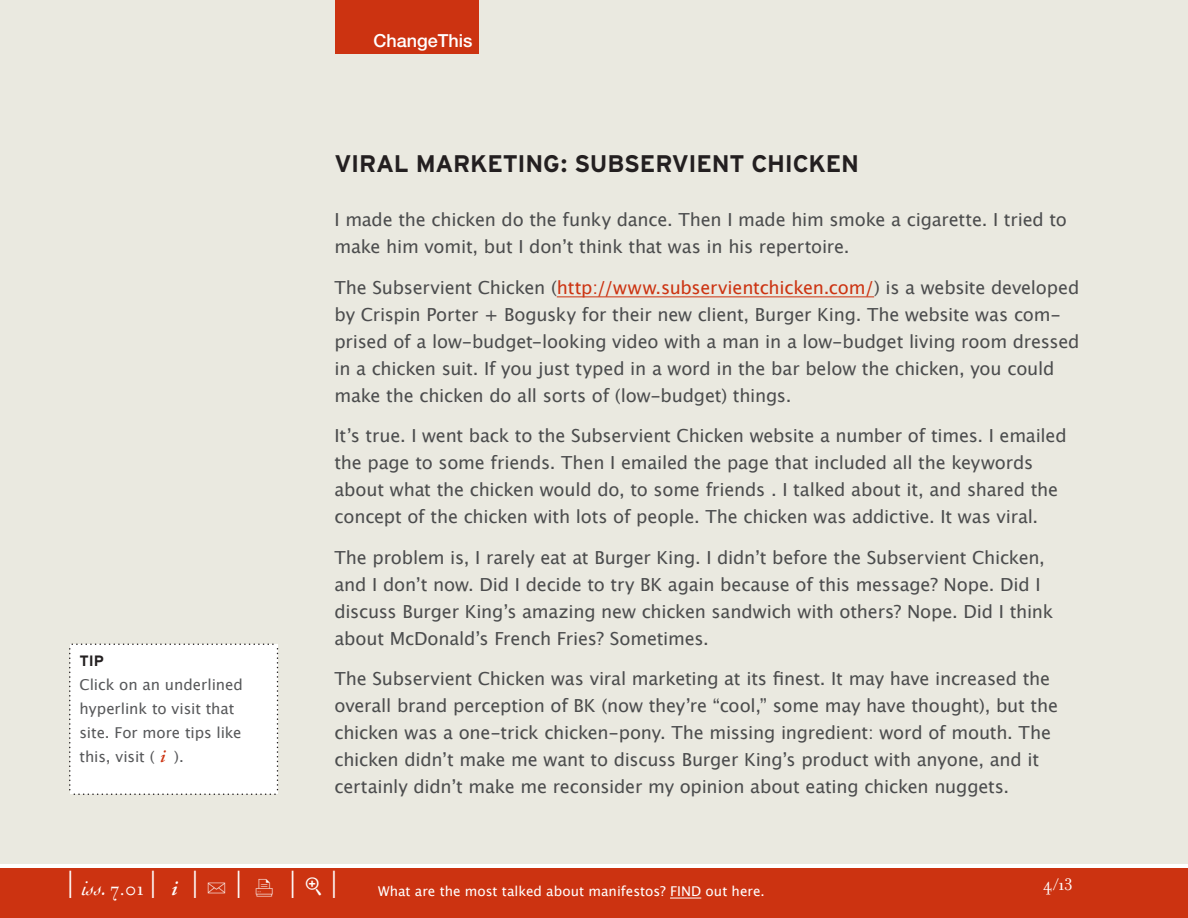
<style>
.page{position:relative;width:1188px;height:918px;background:#fff}
.page>*{position:absolute;margin:0;border:0;box-sizing:border-box;transform-origin:0 0}
.t1{font:36px "Filosofia";color:#fff}
.t2{font:700 24px "Interstate";letter-spacing:-.01em;color:#231f20}
.t3{font:18px/27px "Lucida Grande";letter-spacing:-.01em;color:#4b4c4d}
.t4{font:500 18px "Helvetica Neue";color:#fff}
.t5{font:18px "Filosofia";color:#fff}
.t6{font:15px/24px "Lucida Grande";letter-spacing:-.005em;color:#57585a}
.t7{font:700 15px "Interstate";color:#231f20}
.t8{font:13.5px "Lucida Grande";color:#fff}
.s1{font-family:"Adobe Garamond";font-weight:600;font-style:italic;font-size:18px;color:#c31}
.s2{color:#c31}
.s3{font-family:"Cochin";font-style:italic;font-size:21px}
.s4{font-size:21px}
.s5{font-family:"Adobe Garamond";font-weight:600;font-style:italic;font-size:21px}
.s6{font-family:"FF Dingbests";font-size:21px}
</style>
<div class="page">
<div style="left:0;top:0;width:1188px;height:864px;background:#eae9e0"></div>
<div style="left:0;top:868px;width:1188px;height:50px;background:#c31"></div>
<div style="left:335px;top:0;width:144px;height:54px;background:#c31"></div>
<hr style="left:557px;top:296px;width:317px;height:1px;background:#c31">
<div style="left:69px;top:644px;width:210px;height:151px;background:#fff"></div>
<hr style="left:670px;top:898px;width:31px;height:1px;background:#fff">
<p class="t7" style="left:80px;top:652px;width:26px">TIP</p>
<p class="t6" style="left:79px;top:673px;width:165px">Click on an underlined hyperlink to visit that site. For more tips like this, visit ( <span class="s1">i</span> ).</p>
<p class="t4" style="left:374px;top:30px;width:101px">ChangeThis</p>
<h2 class="t2" style="left:335px;top:151px;width:526px">VIRAL MARKETING: SUBSERVIENT CHICKEN</h2>
<p class="t3" style="left:335px;top:207px;width:734px">I made the chicken do the funky dance. Then I made him smoke a cigarette. I tried to make him vomit, but I donʼt think that was in his repertoire.</p>
<p class="t3" style="left:334px;top:274px;width:747px">The Subservient Chicken (<span class="s2">http://www.subservientchicken.com/</span>) is a website developed by Crispin Porter + Bogusky for their new client, Burger King. The website was com&shy;prised of a low-budget-looking video with a man in a low-budget living room dressed in a chicken suit. If you just typed in a word in the bar below the chicken, you could make the chicken do all sorts of (low-budget) things.</p>
<p class="t3" style="left:334px;top:423px;width:734px">Itʼs true. I went back to the Subservient Chicken website a number of times. I emailed the page to some friends. Then I emailed the page that included all the keywords about what the chicken would do, to some friends . I talked about it, and shared the concept of the chicken with lots of people. The chicken was addictive. It was viral.</p>
<p class="t3" style="left:334px;top:544px;width:720px">The problem is, I rarely eat at Burger King. I didnʼt before the Subservient Chicken, and I donʼt now. Did I decide to try BK again because of this message? Nope. Did I discuss Burger Kingʼs amazing new chicken sandwich with others? Nope. Did I think about McDonaldʼs French Fries? Sometimes.</p>
<p class="t3" style="left:334px;top:666px;width:725px">The Subservient Chicken was viral marketing at its finest. It may have increased the overall brand perception of BK (now theyʼre “cool,” some may have thought), but the chicken was a one-trick chicken-pony. The missing ingredient: word of mouth. The chicken didnʼt make me want to discuss Burger Kingʼs product with anyone, and it certainly didnʼt make me reconsider my opinion about eating chicken nuggets.</p>
<h1 class="t1" style="left:66px;top:864px;width:275px">| <span class="s3">iss.</span> <span class="s4">7.01</span> | <span class="s5">i</span> | <span class="s6">U</span> | <span class="s6">X</span> | |</h1>
<p class="t5" style="left:1043px;top:874px;width:31px">4/13</p>
<p class="t8" style="left:378px;top:883px;width:388px">What are the most talked about manifestos? FIND out here.</p>
</div>
